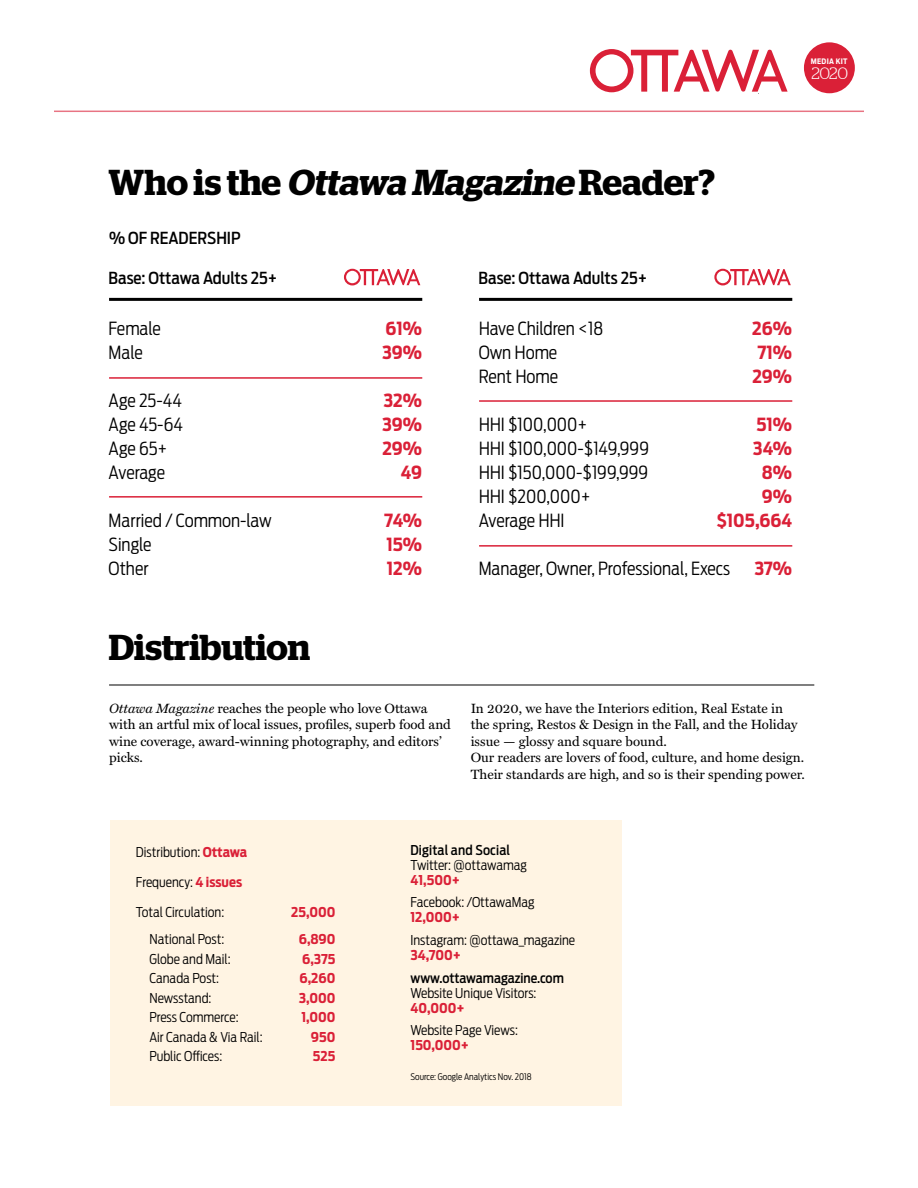
<style>
.page{position:relative;width:918px;height:1188px;background:#fff}
.page>*{position:absolute;margin:0;border:0;box-sizing:border-box;transform-origin:0 0}
.t1{font:600 36px "Stag";color:#000}
.t2{font:300 18px "Antenna Cond";color:#000}
.t3{font:700 18px "Antenna Cond";color:#da2037}
.t4{font:500 16.5px "Antenna Cond";color:#000}
.t5{font:300 16.5px "Stag";color:#fff}
.t6{font:13.5px/16.5px "Miller Text";color:#000}
.t7{font:300 13.5px "Antenna Cond";color:#000}
.t8{font:700 13.5px "Antenna Cond";color:#da2037}
.t9{font:500 13.5px "Antenna Cond";color:#000}
.t10{font:500 13.5px "Antenna Cond";letter-spacing:.01em;color:#000101}
.t11{font:300 9px "Antenna Cond";color:#000}
.t12{font:700 7.5px "Antenna Cond";letter-spacing:.03em;color:#fff}
.s1{font-style:italic}
.s2{font-weight:700;color:#da2037}
</style>
<div class="page">
<svg style="left:344px;top:269px;width:76px;height:16px"></svg>
<svg style="left:714px;top:269px;width:77px;height:16px"></svg>
<hr style="left:109px;top:377px;width:313px;height:2px;background:#da2037">
<hr style="left:479px;top:400px;width:313px;height:2px;background:#da2037">
<hr style="left:109px;top:298px;width:313px;height:3px;background:#000">
<hr style="left:479px;top:298px;width:313px;height:3px;background:#000">
<hr style="left:109px;top:496px;width:313px;height:2px;background:#da2037">
<hr style="left:479px;top:545px;width:313px;height:2px;background:#da2037">
<hr style="left:109px;top:685px;width:705px;height:1px;background:#000">
<div style="left:110px;top:820px;width:512px;height:285px;background:#fff4e3"></div>
<hr style="left:54px;top:111px;width:810px;height:1px;background:#da2037">
<div style="left:804px;top:42px;width:51px;height:51px;background:#da2037;border-radius:50%"></div>
<svg style="left:590px;top:49px;width:198px;height:45px"></svg>
<p class="t12" style="left:811px;top:56px;width:38px">MEDIA KIT</p>
<p class="t5" style="left:811px;top:64px;width:38px">2020</p>
<h1 class="t1" style="left:109px;top:161px;width:608px">Who is the <span class="s1">Ottawa Magazine</span> Reader?</h1>
<p class="t4" style="left:109px;top:228px;width:133px">% of Readership</p>
<p class="t4" style="left:108px;top:268px;width:171px">Base: Ottawa Adults 25+</p>
<p class="t4" style="left:478px;top:268px;width:171px">Base: Ottawa Adults 25+</p>
<h2 class="t2" style="left:109px;top:318px;width:54px">Female</h2>
<h2 class="t3" style="left:386px;top:318px;width:38px">61%</h2>
<h2 class="t2" style="left:109px;top:342px;width:36px">Male</h2>
<h2 class="t3" style="left:382px;top:342px;width:42px">39%</h2>
<h2 class="t2" style="left:109px;top:390px;width:75px">Age 25-44</h2>
<h2 class="t3" style="left:383px;top:390px;width:40px">32%</h2>
<h2 class="t2" style="left:109px;top:414px;width:76px">Age 45-64</h2>
<h2 class="t3" style="left:382px;top:414px;width:42px">39%</h2>
<h2 class="t2" style="left:109px;top:438px;width:60px">Age 65+</h2>
<h2 class="t3" style="left:382px;top:438px;width:41px">29%</h2>
<h2 class="t2" style="left:109px;top:462px;width:58px">Average</h2>
<h2 class="t3" style="left:401px;top:462px;width:23px">49</h2>
<h2 class="t2" style="left:109px;top:510px;width:165px">Married / Common-law</h2>
<h2 class="t3" style="left:384px;top:510px;width:39px">74%</h2>
<h2 class="t2" style="left:109px;top:534px;width:45px">Single</h2>
<h2 class="t3" style="left:386px;top:534px;width:37px">15%</h2>
<h2 class="t2" style="left:109px;top:558px;width:41px">Other</h2>
<h2 class="t3" style="left:387px;top:558px;width:37px">12%</h2>
<h1 class="t1" style="left:109px;top:626px;width:203px">Distribution</h1>
<h2 class="t2" style="left:479px;top:318px;width:126px">Have Children &lt;18</h2>
<h2 class="t3" style="left:752px;top:318px;width:41px">26%</h2>
<h2 class="t2" style="left:479px;top:342px;width:80px">Own Home</h2>
<h2 class="t3" style="left:757px;top:342px;width:36px">71%</h2>
<h2 class="t2" style="left:479px;top:366px;width:81px">Rent Home</h2>
<h2 class="t3" style="left:752px;top:366px;width:41px">29%</h2>
<h2 class="t2" style="left:479px;top:414px;width:110px">HHI $100,000+</h2>
<h2 class="t3" style="left:756px;top:414px;width:37px">51%</h2>
<h2 class="t2" style="left:479px;top:438px;width:172px">HHI $100,000-$149,999</h2>
<h2 class="t3" style="left:753px;top:438px;width:41px">34%</h2>
<h2 class="t2" style="left:479px;top:462px;width:171px">HHI $150,000-$199,999</h2>
<h2 class="t3" style="left:762px;top:462px;width:32px">8%</h2>
<h2 class="t2" style="left:479px;top:486px;width:114px">HHI $200,000+</h2>
<h2 class="t3" style="left:762px;top:486px;width:32px">9%</h2>
<h2 class="t2" style="left:479px;top:510px;width:87px">Average HHI</h2>
<h2 class="t3" style="left:717px;top:510px;width:77px">$105,664</h2>
<h2 class="t2" style="left:479px;top:558px;width:253px">Manager, Owner, Professional, Execs</h2>
<h2 class="t3" style="left:754px;top:558px;width:39px">37%</h2>
<p class="t6" style="left:109px;top:700px;width:343px"><span class="s1">Ottawa Magazine</span> reaches the people who love Ottawa with an artful mix of local issues, profiles, superb food and wine coverage, award-winning photography, and editors’ picks.</p>
<p class="t6" style="left:471px;top:700px;width:336px">In 2020, we have the Interiors edition, Real Estate in the spring, Restos &amp; Design in the Fall, and the Holiday issue — glossy and square bound.<br>Our readers are lovers of food, culture, and home design.<br>Their standards are high, and so is their spending power.</p>
<p class="t7" style="left:136px;top:845px;width:113px">Distribution: <span class="s2">Ottawa</span></p>
<p class="t7" style="left:136px;top:875px;width:108px">Frequency: <span class="s2">4 issues</span></p>
<p class="t7" style="left:136px;top:905px;width:90px">Total Circulation:</p>
<p class="t8" style="left:291px;top:904px;width:46px">25,000</p>
<p class="t7" style="left:149px;top:932px;width:76px">National Post:</p>
<p class="t8" style="left:299px;top:931px;width:38px">6,890</p>
<p class="t7" style="left:149px;top:951px;width:83px">Globe and Mail:</p>
<p class="t8" style="left:302px;top:951px;width:35px">6,375</p>
<p class="t7" style="left:149px;top:971px;width:71px">Canada Post:</p>
<p class="t8" style="left:300px;top:970px;width:37px">6,260</p>
<p class="t7" style="left:149px;top:990px;width:64px">Newsstand:</p>
<p class="t8" style="left:299px;top:990px;width:38px">3,000</p>
<p class="t7" style="left:149px;top:1010px;width:91px">Press Commerce:</p>
<p class="t8" style="left:301px;top:1009px;width:36px">1,000</p>
<p class="t7" style="left:149px;top:1029px;width:115px">Air Canada &amp; Via Rail:</p>
<p class="t8" style="left:311px;top:1029px;width:26px">950</p>
<p class="t7" style="left:149px;top:1049px;width:74px">Public Offices:</p>
<p class="t8" style="left:313px;top:1048px;width:24px">525</p>
<p class="t10" style="left:411px;top:842px;width:101px">Digital and Social</p>
<p class="t7" style="left:411px;top:857px;width:118px">Twitter: @ottawamag</p>
<p class="t8" style="left:411px;top:872px;width:51px">41,500+</p>
<p class="t7" style="left:411px;top:895px;width:126px">Facebook: /OttawaMag</p>
<p class="t8" style="left:411px;top:909px;width:51px">12,000+</p>
<p class="t7" style="left:411px;top:932px;width:166px">Instagram: @ottawa_magazine</p>
<p class="t8" style="left:411px;top:947px;width:52px">34,700+</p>
<p class="t9" style="left:411px;top:970px;width:155px">www.ottawamagazine.com</p>
<p class="t7" style="left:411px;top:985px;width:128px">Website Unique Visitors:</p>
<p class="t8" style="left:411px;top:999px;width:56px">40,000+</p>
<p class="t7" style="left:411px;top:1022px;width:109px">Website Page Views:</p>
<p class="t8" style="left:411px;top:1037px;width:60px">150,000+</p>
<p class="t11" style="left:411px;top:1072px;width:123px">Source: Google Analytics Nov. 2018</p>
</div>
